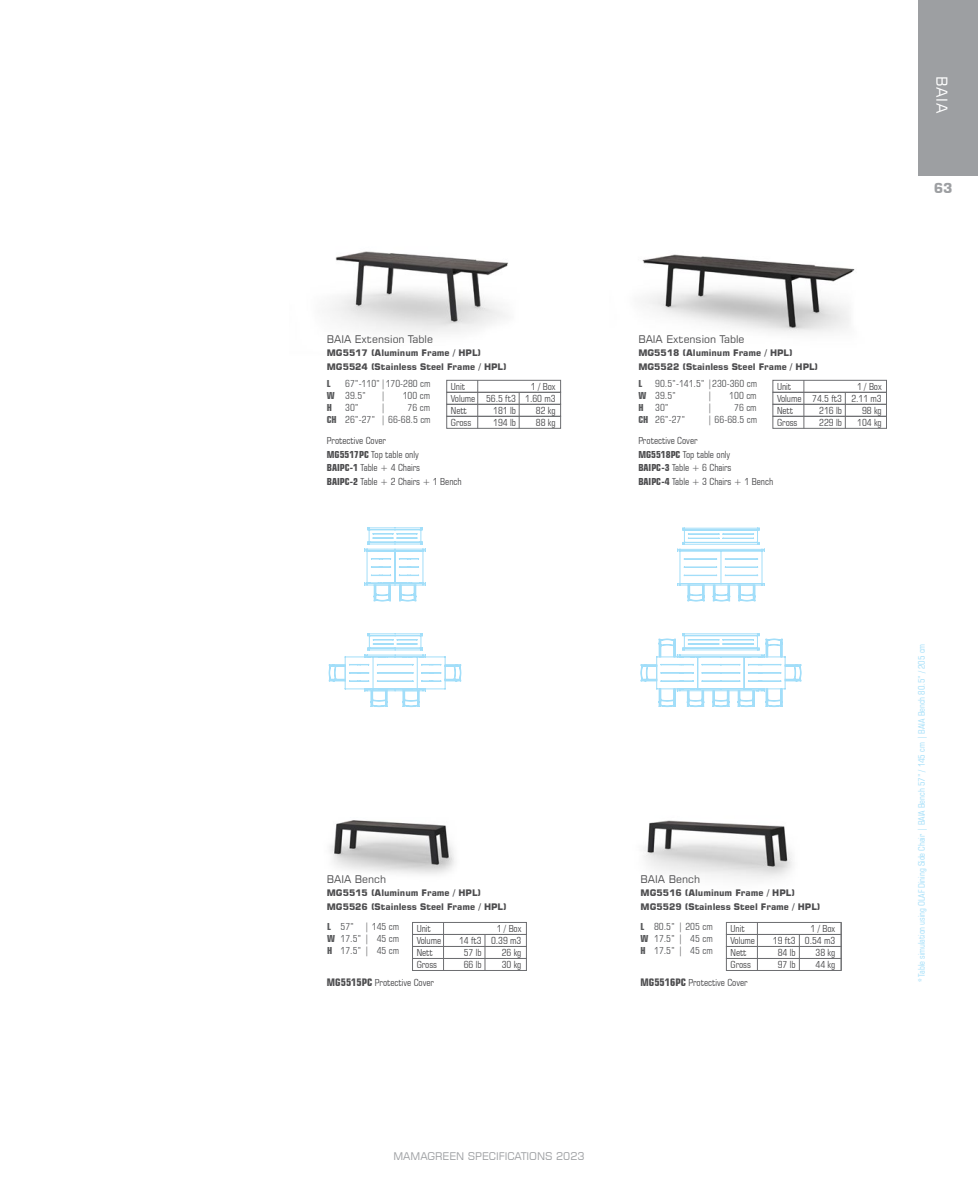
<style>
.page{position:relative;width:978px;height:1191px;background:#fff}
.page>*{position:absolute;margin:0;border:0;box-sizing:border-box;transform-origin:0 0}
.t1{font:15px "Square 721 BT";color:#fff}
.t2{font:700 13.5px "Square 721 BT";color:#9d9fa2}
.t3{font:10.5px "Square 721 BT";color:#4d4d4f}
.t4{font:10.5px "Square 721 BT";color:#9d9fa2}
.t5{font:condensed 9.75px/12px "Square 721 BT";letter-spacing:-.005em;color:#4d4d4f}
.t6{font:condensed 9.75px/12px "Square 721 BT";color:#58595b}
.t7{font:700 condensed 9.75px "Square 721 BT";color:#58595b}
.t8{font:700 9px/13.5px "Square 721 BT";color:#4d4d4f}
.t9{font:condensed 9px "Square 721 BT";letter-spacing:-.005em;color:#a2def9}
.s1{font-weight:700}
.s2{font-weight:700;font-size:10.5px}
</style>
<div class="page">
<img style="left:330px;top:820px;width:125px;height:54px">
<img style="left:330px;top:251px;width:178px;height:83px">
<img style="left:643px;top:820px;width:149px;height:59px">
<img style="left:642px;top:254px;width:213px;height:79px">
<div style="left:918px;top:0;width:60px;height:175px;background:#9d9fa2"></div>
<svg style="left:364px;top:527px;width:62px;height:74px"></svg>
<hr style="left:680px;top:549px;width:82px;height:1px;background:#a2def9">
<hr style="left:680px;top:585px;width:82px;height:1px;background:#a2def9">
<hr style="left:684px;top:559px;width:32px;height:1px;background:#a2def9">
<hr style="left:684px;top:558px;width:32px;height:1px;background:#a2def9">
<hr style="left:684px;top:567px;width:32px;height:1px;background:#a2def9">
<hr style="left:680px;top:551px;width:1px;height:32px;background:#a2def9">
<hr style="left:680px;top:550px;width:41px;height:1px;background:#a2def9">
<hr style="left:680px;top:583px;width:41px;height:1px;background:#a2def9">
<hr style="left:725px;top:558px;width:32px;height:1px;background:#a2def9">
<hr style="left:725px;top:559px;width:32px;height:1px;background:#a2def9">
<hr style="left:725px;top:567px;width:32px;height:1px;background:#a2def9">
<hr style="left:762px;top:551px;width:1px;height:32px;background:#a2def9">
<hr style="left:721px;top:583px;width:41px;height:1px;background:#a2def9">
<hr style="left:721px;top:550px;width:41px;height:1px;background:#a2def9">
<hr style="left:684px;top:575px;width:32px;height:1px;background:#a2def9">
<hr style="left:725px;top:575px;width:32px;height:1px;background:#a2def9">
<hr style="left:721px;top:551px;width:1px;height:32px;background:#a2def9">
<svg style="left:677px;top:528px;width:12px;height:23px"></svg>
<hr style="left:684px;top:528px;width:73px;height:1px;background:#a2def9">
<hr style="left:684px;top:530px;width:73px;height:1px;background:#a2def9">
<hr style="left:723px;top:538px;width:30px;height:1px;background:#a2def9">
<hr style="left:723px;top:533px;width:30px;height:1px;background:#a2def9">
<hr style="left:723px;top:534px;width:30px;height:1px;background:#a2def9">
<svg style="left:753px;top:528px;width:12px;height:24px"></svg>
<hr style="left:684px;top:544px;width:73px;height:1px;background:#a2def9">
<hr style="left:684px;top:542px;width:73px;height:1px;background:#a2def9">
<hr style="left:689px;top:538px;width:30px;height:1px;background:#a2def9">
<hr style="left:689px;top:533px;width:30px;height:1px;background:#a2def9">
<hr style="left:689px;top:534px;width:30px;height:1px;background:#a2def9">
<svg style="left:713px;top:584px;width:17px;height:17px"></svg>
<svg style="left:738px;top:584px;width:17px;height:17px"></svg>
<svg style="left:687px;top:584px;width:18px;height:17px"></svg>
<svg style="left:640px;top:633px;width:161px;height:74px"></svg>
<svg style="left:329px;top:633px;width:132px;height:74px"></svg>
<div style="left:773px;top:380px;width:114px;height:12px;border:1px solid #6d6e71"></div>
<div style="left:773px;top:404px;width:114px;height:12px;border:1px solid #6d6e71"></div>
<div style="left:773px;top:392px;width:114px;height:12px;border:1px solid #6d6e71"></div>
<div style="left:773px;top:416px;width:114px;height:12px;border:1px solid #6d6e71"></div>
<hr style="left:804px;top:380px;width:1px;height:48px;background:#6d6e71">
<hr style="left:845px;top:392px;width:1px;height:36px;background:#6d6e71">
<div style="left:446px;top:380px;width:115px;height:12px;border:1px solid #6d6e71"></div>
<div style="left:446px;top:404px;width:115px;height:12px;border:1px solid #6d6e71"></div>
<div style="left:446px;top:392px;width:115px;height:12px;border:1px solid #6d6e71"></div>
<div style="left:446px;top:416px;width:115px;height:12px;border:1px solid #6d6e71"></div>
<hr style="left:477px;top:380px;width:1px;height:48px;background:#6d6e71">
<hr style="left:519px;top:392px;width:1px;height:36px;background:#6d6e71">
<div style="left:412px;top:922px;width:115px;height:12px;border:1px solid #6d6e71"></div>
<div style="left:412px;top:946px;width:115px;height:12px;border:1px solid #6d6e71"></div>
<div style="left:412px;top:934px;width:115px;height:12px;border:1px solid #6d6e71"></div>
<div style="left:412px;top:958px;width:115px;height:12px;border:1px solid #6d6e71"></div>
<hr style="left:443px;top:922px;width:1px;height:48px;background:#6d6e71">
<hr style="left:485px;top:934px;width:1px;height:36px;background:#6d6e71">
<div style="left:726px;top:922px;width:115px;height:12px;border:1px solid #6d6e71"></div>
<div style="left:726px;top:946px;width:115px;height:12px;border:1px solid #6d6e71"></div>
<div style="left:726px;top:934px;width:115px;height:12px;border:1px solid #6d6e71"></div>
<div style="left:726px;top:958px;width:115px;height:12px;border:1px solid #6d6e71"></div>
<hr style="left:757px;top:922px;width:1px;height:48px;background:#6d6e71">
<hr style="left:799px;top:934px;width:1px;height:36px;background:#6d6e71">
<hr style="left:841px;top:922px;width:1px;height:48px;background:#6d6e71">
<h1 class="t1" style="left:951px;top:76px;width:39px;rotate:90deg">BAIA</h1>
<h2 class="t2" style="left:934px;top:180px;width:20px">63</h2>
<p class="t3" style="left:327px;top:332px;width:108px">BAIA Extension Table</p>
<p class="t8" style="left:327px;top:346px;width:181px">MG5517 (Aluminum Frame / HPL)<br>MG5524 (Stainless Steel Frame / HPL)</p>
<p class="t3" style="left:638px;top:332px;width:108px">BAIA Extension Table</p>
<p class="t8" style="left:638px;top:346px;width:181px">MG5518 (Aluminum Frame / HPL)<br>MG5522 (Stainless Steel Frame / HPL)</p>
<p class="t6" style="left:327px;top:378px;width:105px;text-indent:18px">67”-110”|170-280 cm<br><span class="s1">W</span> 39.5”</p>
<p class="t7" style="left:327px;top:378px;width:5px">L</p>
<p class="t6" style="left:381px;top:390px;width:6px">|</p>
<p class="t6" style="left:403px;top:390px;width:29px">100 cm</p>
<p class="t7" style="left:327px;top:402px;width:7px">H</p>
<p class="t6" style="left:345px;top:402px;width:15px">30”</p>
<p class="t6" style="left:381px;top:402px;width:6px">|</p>
<p class="t6" style="left:327px;top:402px;width:105px;text-align:right">76 cm<br><span class="s1">CH</span> 26”-27” | 66-68.5 cm</p>
<p class="t5" style="left:451px;top:380px;width:26px">Unit<br>Volume<br>Nett<br>Gross</p>
<p class="t5" style="left:525px;top:380px;width:32px;text-align:right">1 / Box<br>1.60 m3<br>82 kg<br>88 kg</p>
<p class="t5" style="left:493px;top:392px;width:24px;text-align:justify;text-indent:-7px">56.5 ft3<br>181 lb 194 lb</p>
<p class="t6" style="left:638px;top:378px;width:120px;text-indent:17px">90.5”-141.5” |230-360 cm<br><span class="s1">W</span> 39.5”</p>
<p class="t7" style="left:638px;top:378px;width:5px">L</p>
<p class="t6" style="left:707px;top:390px;width:6px">|</p>
<p class="t6" style="left:729px;top:390px;width:29px">100 cm</p>
<p class="t6" style="left:638px;top:402px;width:32px"><span class="s1">H</span> 30”</p>
<p class="t6" style="left:707px;top:402px;width:6px">|</p>
<p class="t6" style="left:734px;top:402px;width:24px">76 cm</p>
<p class="t6" style="left:638px;top:414px;width:48px"><span class="s1">CH</span> 26”-27”</p>
<p class="t6" style="left:707px;top:414px;width:51px">| 66-68.5 cm</p>
<p class="t5" style="left:777px;top:380px;width:26px">Unit<br>Volume<br>Nett<br>Gross</p>
<p class="t5" style="left:851px;top:380px;width:32px;text-align:right">1 / Box<br>2.11 m3<br>98 kg<br>104 kg</p>
<p class="t5" style="left:819px;top:392px;width:24px;text-align:justify;text-indent:-7px">74.5 ft3<br>216 lb 229 lb</p>
<p class="t5" style="left:327px;top:434px;width:136px;line-height:13.5px">Protective Cover<br><span class="s1">MG5517PC</span> Top table only<br><span class="s1">BAIPC-1</span> Table + 4 Chairs<br><span class="s1">BAIPC-2</span> Table + 2 Chairs + 1 Bench</p>
<p class="t5" style="left:638px;top:434px;width:136px;line-height:13.5px">Protective Cover<br><span class="s1">MG5518PC</span> Top table only<br><span class="s1">BAIPC-3</span> Table + 6 Chairs<br><span class="s1">BAIPC-4</span> Table + 3 Chairs + 1 Bench</p>
<p class="t3" style="left:327px;top:872px;width:61px">BAIA Bench</p>
<p class="t8" style="left:327px;top:886px;width:181px">MG5515 (Aluminum Frame / HPL)<br>MG5526 (Stainless Steel Frame / HPL)</p>
<p class="t3" style="left:641px;top:872px;width:61px">BAIA Bench</p>
<p class="t8" style="left:641px;top:886px;width:181px">MG5516 (Aluminum Frame / HPL)<br>MG5529 (Stainless Steel Frame / HPL)</p>
<p class="t6" style="left:327px;top:920px;width:74px;text-align:justify"><span class="s1">L</span> 57” | 145 cm <span class="s1">W</span> 17.5” | 45 cm <span class="s1">H</span> 17.5” | 45 cm</p>
<p class="t6" style="left:641px;top:920px;width:74px;text-align:justify"><span class="s1">L</span> 80.5” | 205 cm <span class="s1">W</span> 17.5” | 45 cm <span class="s1">H</span> 17.5” | 45 cm</p>
<p class="t5" style="left:417px;top:922px;width:26px">Unit<br>Volume<br>Nett<br>Gross</p>
<p class="t5" style="left:491px;top:922px;width:32px;text-align:right">1 / Box<br>0.39 m3<br>26 kg<br>30 kg</p>
<p class="t5" style="left:773px;top:934px;width:24px;text-align:center">19 ft3<br>84 lb<br>97 lb</p>
<p class="t5" style="left:731px;top:922px;width:26px">Unit<br>Volume<br>Nett<br>Gross</p>
<p class="t5" style="left:805px;top:922px;width:32px;text-align:right">1 / Box<br>0.54 m3<br>38 kg<br>44 kg</p>
<p class="t5" style="left:459px;top:934px;width:24px;text-align:center">14 ft3<br>57 lb<br>66 lb</p>
<p class="t5" style="left:327px;top:976px;width:108px"><span class="s2">MG5515PC</span> Protective Cover</p>
<p class="t5" style="left:641px;top:976px;width:108px"><span class="s2">MG5516PC</span> Protective Cover</p>
<p class="t9" style="left:916px;top:982px;width:340px;rotate:-90deg">* Table simulation using OLAF Dining Side Chair | BAIA Bench 57” / 145 cm | BAIA Bench 80.5” / 205 cm</p>
<p class="t4" style="left:393px;top:1149px;width:193px">MAMAGREEN SPECIFICATIONS 2023</p>
</div>
